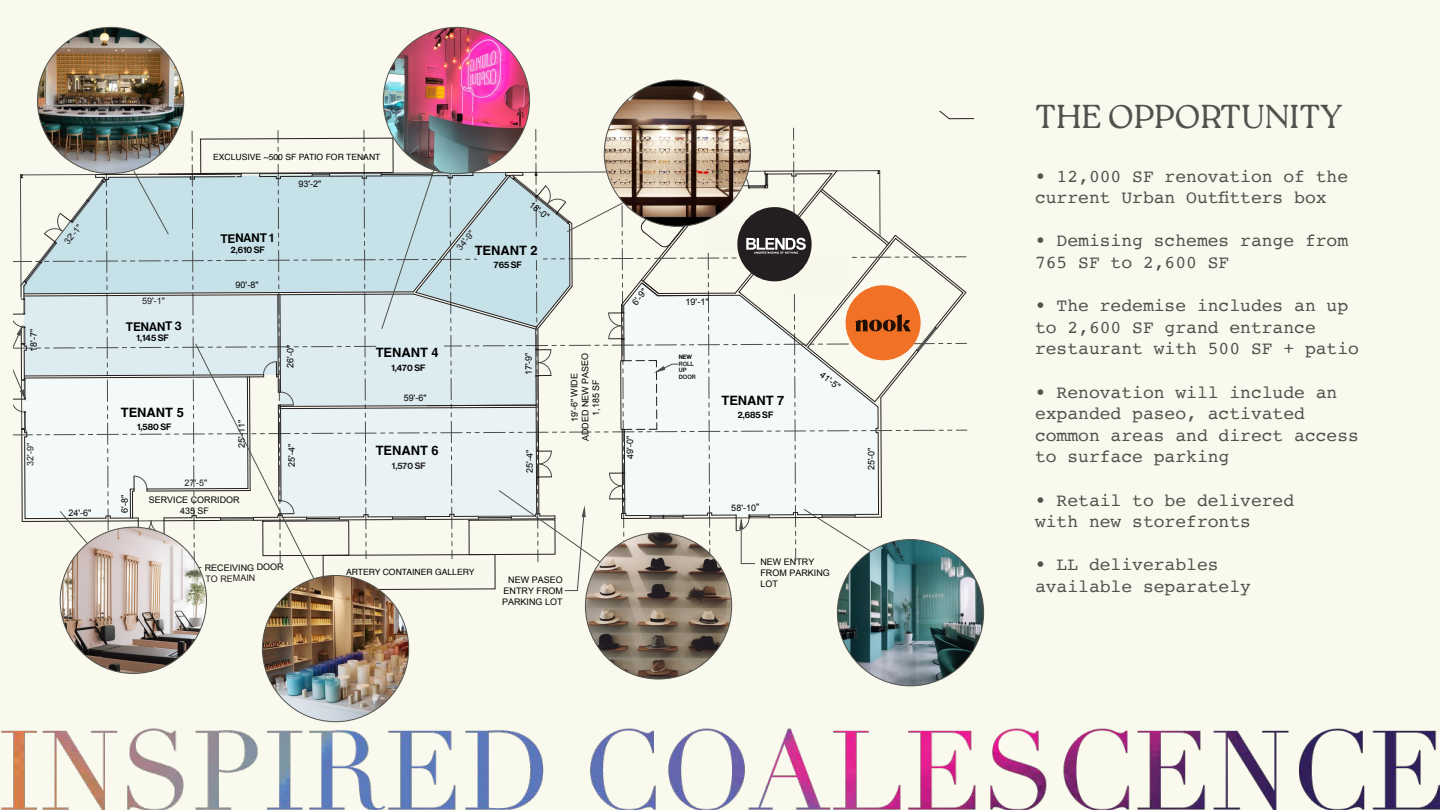
<style>
.page{position:relative;width:1440px;height:810px;background:#f9f9ee}
.page>*{position:absolute;margin:0;border:0;box-sizing:border-box;transform-origin:0 0}
.t1{font:300 33px "Roca One";color:#51524d}
.t2{font:18px/21.6px "Courier";color:#51524d}
.t3{font:700 12.9px "Helvetica";color:#000}
.t4{font:12.08px "N Haas Grotesk DS Pro 65 Md";letter-spacing:-.005em;color:#000}
.t5{font:9.07px "N Haas Grotesk DS Pro 65 Md";letter-spacing:-.005em;color:#000}
.t6{font:9.07px "N Haas Grotesk DS Pro 65 Md";color:#231f20}
.t7{font:9px/10.9px "Arial";letter-spacing:-.005em;color:#000}
.t8{font:9px "Arial";color:#231f20}
.t9{font:8.62px "Helvetica";color:#000}
.t10{font:6px/6.8px "N Haas Grotesk DS Pro 65 Md";letter-spacing:-.005em;color:#231f20}
.s1{color:#231f20}
.s2{color:#000}
</style>
<div class="page">
<svg style="left:939px;top:111px;width:35px;height:8px"></svg>
<img style="left:0;top:728px;width:1440px;height:82px">
<img style="left:604px;top:80px;width:147px;height:146px;border-radius:73px">
<img style="left:38px;top:27px;width:146px;height:147px;border-radius:73px">
<svg style="left:13px;top:128px;width:954px;height:463px"></svg>
<img style="left:60px;top:527px;width:146px;height:146px;border-radius:73px">
<img style="left:585px;top:533px;width:147px;height:146px;border-radius:73px">
<img style="left:262px;top:575px;width:147px;height:147px;border-radius:73px">
<img style="left:837px;top:540px;width:147px;height:146px;border-radius:73px">
<img style="left:383px;top:27px;width:147px;height:147px;border-radius:73px">
<p class="t8" style="left:61px;top:240px;width:24px;rotate:-51deg">32'-1"</p>
<p class="t7" style="left:28px;top:352px;width:24px;rotate:-90deg">18'-7"</p>
<p class="t8" style="left:25px;top:466px;width:24px;rotate:-90deg">32'-9"</p>
<p class="t7" style="left:68px;top:507px;width:24px">"6- '42</p>
<p class="t9" style="left:213px;top:150px;width:169px">EXCLUSIVE ~500 SF PATIO FOR TENANT</p>
<p class="t7" style="left:298px;top:179px;width:24px">93'-2"</p>
<p class="t8" style="left:142px;top:295px;width:24px">59'-1"</p>
<p class="t4" style="left:126px;top:319px;width:57px">TENANT 3</p>
<p class="t5" style="left:137px;top:332px;width:34px">1,145 SF</p>
<p class="t4" style="left:221px;top:231px;width:55px">TENANT 1</p>
<p class="t5" style="left:231px;top:244px;width:36px">2,610 SF</p>
<p class="t7" style="left:236px;top:280px;width:24px">90'-8"</p>
<p class="t7" style="left:285px;top:368px;width:24px;rotate:-90deg">26'-0"</p>
<p class="t3" style="left:121px;top:404px;width:64px">TENANT 5</p>
<p class="t4" style="left:126px;top:408px;width:58px">TENANT 8</p>
<p class="t5" style="left:137px;top:421px;width:36px">1,580 SF</p>
<p class="t8" style="left:184px;top:477px;width:24px">27'-5"</p>
<p class="t7" style="left:236px;top:448px;width:29px;rotate:-90deg">25'-11"</p>
<p class="t7" style="left:119px;top:513px;width:19px;rotate:-90deg">6'-8"</p>
<p class="t7" style="left:149px;top:494px;width:93px;text-align:center">SERVICE CORRIDOR<br>435 SF</p>
<p class="t7" style="left:286px;top:467px;width:24px;rotate:-90deg">25'-4"</p>
<p class="t7" style="left:205px;top:562px;width:81px">RECEIVING DOOR<br><span class="s1">TO REMAIN</span></p>
<p class="t7" style="left:534px;top:199px;width:24px;rotate:39deg">18'-0"</p>
<p class="t8" style="left:454px;top:245px;width:24px;rotate:-51deg">34'-9"</p>
<p class="t3" style="left:475px;top:242px;width:64px">TENANT 2</p>
<p class="t4" style="left:479px;top:246px;width:58px">TENANT 4</p>
<p class="t5" style="left:494px;top:260px;width:30px">765 SF</p>
<p class="t7" style="left:630px;top:301px;width:19px;rotate:-51deg">6'-9"</p>
<p class="t7" style="left:686px;top:296px;width:24px">19'-1"</p>
<p class="t3" style="left:376px;top:345px;width:64px">TENANT 4</p>
<p class="t4" style="left:381px;top:349px;width:58px">TENANT 9</p>
<p class="t5" style="left:391px;top:363px;width:36px">1,470 SF</p>
<p class="t7" style="left:404px;top:393px;width:24px;rotate:-1deg">"6- '95</p>
<p class="t3" style="left:376px;top:442px;width:64px">TENANT 6</p>
<p class="t4" style="left:381px;top:446px;width:57px">TENANT 5</p>
<p class="t6" style="left:392px;top:460px;width:36px">1,570 SF</p>
<p class="t7" style="left:523px;top:375px;width:24px;rotate:-90deg">17'-9"</p>
<p class="t7" style="left:524px;top:473px;width:24px;rotate:-90deg">25'-4"</p>
<p class="t7" style="left:569px;top:441px;width:90px;text-align:center;rotate:-90deg">19'-6" WIDE<br>ADDED NEW PASEO<br>1,185 SF</p>
<p class="t7" style="left:625px;top:459px;width:24px;rotate:-90deg">49'-0"</p>
<p class="t10" style="left:679px;top:353px;width:19px"><span class="s2">NEW<br></span>ROLL<br>UP<br>DOOR</p>
<p class="t3" style="left:721px;top:393px;width:64px">TENANT 7</p>
<p class="t4" style="left:727px;top:396px;width:57px">TENANT 6</p>
<p class="t5" style="left:738px;top:410px;width:37px">2,685 SF</p>
<p class="t7" style="left:825px;top:369px;width:24px;rotate:39deg">41'-5"</p>
<p class="t7" style="left:731px;top:502px;width:29px">58'-10"</p>
<p class="t7" style="left:347px;top:568px;width:127px">(E) 3 GALLERY CONTAINERS</p>
<p class="t7" style="left:760px;top:556px;width:71px">NEW ENTRY<br>FROM PARKING<br>LOT</p>
<p class="t9" style="left:346px;top:565px;width:130px">ARTERY CONTAINER GALLERY</p>
<p class="t7" style="left:502px;top:575px;width:63px;text-align:justify;text-indent:6px">NEW PASEO ENTRY FROM PARKING LOT</p>
<p class="t7" style="left:866px;top:470px;width:24px;rotate:-90deg">25'-0"</p>
<p class="t1" style="left:1035px;top:97px;width:309px">THE OPPORTUNITY</p>
<p class="t2" style="left:1035px;top:165px;width:315px">• 12,000 SF renovation of the current Urban Outfitters box</p>
<p class="t2" style="left:1035px;top:230px;width:315px">• Demising schemes range from<br>765 SF to 2,600 SF</p>
<p class="t2" style="left:1035px;top:294px;width:326px">• The redemise includes an up to 2,600 SF grand entrance restaurant with 500 SF + patio</p>
<p class="t2" style="left:1035px;top:381px;width:326px">• Renovation will include an expanded paseo, activated common areas and direct access to surface parking</p>
<p class="t2" style="left:1035px;top:489px;width:261px">• Retail to be delivered</p>
<p class="t2" style="left:1035px;top:510px;width:218px">with new storefronts</p>
<p class="t2" style="left:1035px;top:554px;width:185px">• LL deliverables</p>
<p class="t2" style="left:1035px;top:575px;width:218px">available separately</p>
</div>
